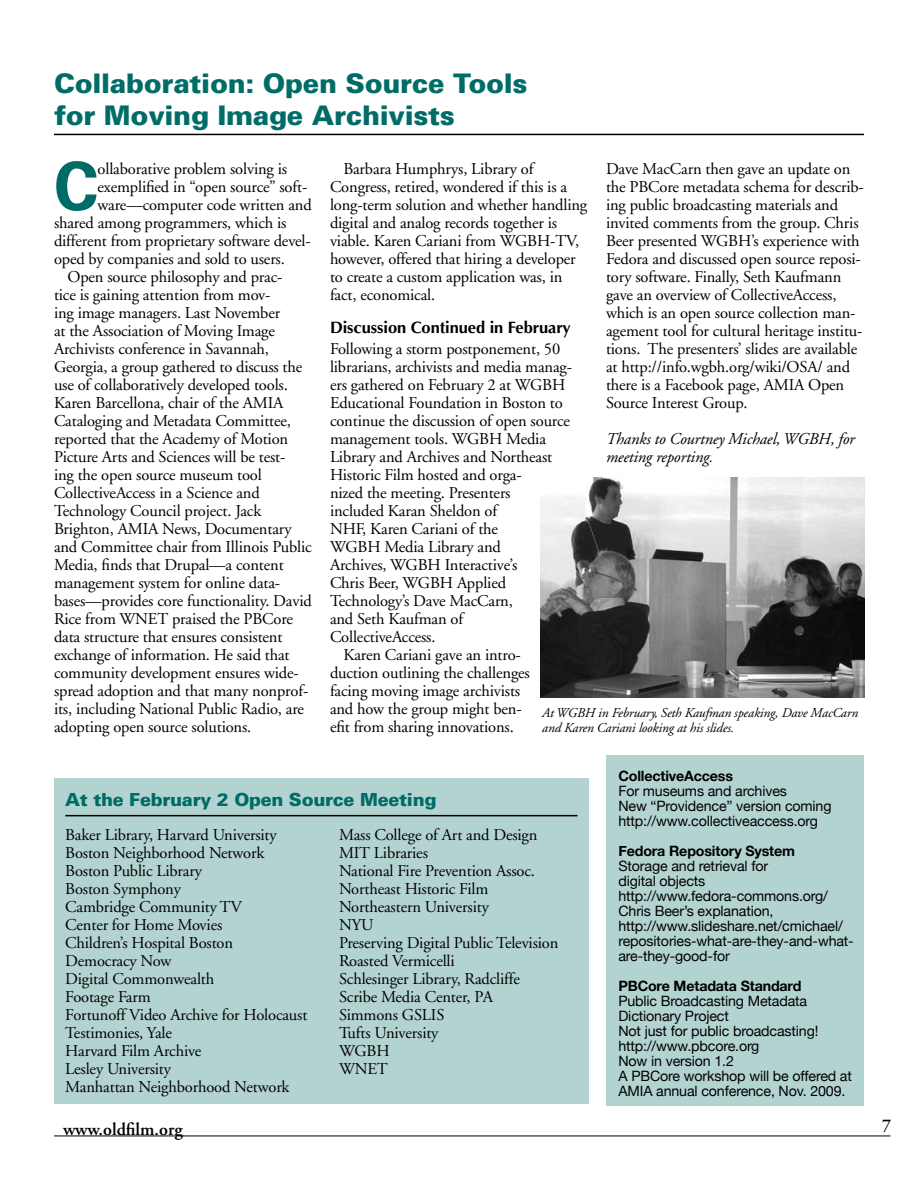
<style>
.page{position:relative;width:918px;height:1188px;background:#fff}
.page>*{position:absolute;margin:0;border:0;box-sizing:border-box;transform-origin:0 0}
.t1{font:700 66.3px "Univers";color:#006c67}
.t2{font:900 27px/31.5px "Univers";letter-spacing:-.01em;color:#006c67}
.t3{font:900 18px "Univers";letter-spacing:-.015em;color:#006c67}
.t4{font:600 18px "Adobe Garamond Pro";color:#000}
.t5{font:16.5px/18px "Adobe Garamond";letter-spacing:-.01em;color:#000}
.t6{font:italic 16.5px/18px "Adobe Garamond";letter-spacing:-.01em;color:#000}
.t7{font:700 16.5px "Optima";letter-spacing:-.005em;color:#000}
.t8{font:14.25px/15px "Helvetica Neue";letter-spacing:-.01em;color:#000}
.t9{font:700 14.25px "Helvetica Neue";letter-spacing:-.01em;color:#000}
.t10{font:italic 13.5px/15px "Adobe Garamond";letter-spacing:-.01em;color:#000}
</style>
<div class="page">
<hr style="left:54px;top:1136px;width:836px;height:1px;background:#000">
<div style="left:606px;top:755px;width:258px;height:351px;background:#b3d3d1"></div>
<div style="left:54px;top:778px;width:534px;height:326px;background:#b3d3d1"></div>
<hr style="left:54px;top:134px;width:810px;height:1px;background:#000">
<img style="left:541px;top:478px;width:324px;height:219px">
<hr style="left:65px;top:815px;width:513px;height:1px;background:#000">
<h2 class="t2" style="left:54px;top:67px;width:475px">Collaboration: Open Source Tools for Moving Image Archivists</h2>
<h1 class="t1" style="left:54px;top:144px;width:46px">C</h1>
<p class="t5" style="left:98px;top:160px;width:191px">ollaborative problem solving is</p>
<p class="t5" style="left:330px;top:160px;width:259px;text-indent:14px">Barbara Humphrys, Library of Congress, retired, wondered if this is a long-term solution and whether handling digital and analog records together is viable. Karen Cariani from WGBH-TV, however, offered that hiring a developer to create a custom application was, in fact, economical.</p>
<p class="t7" style="left:330px;top:318px;width:242px">Discussion Continued in February</p>
<p class="t5" style="left:330px;top:340px;width:232px">Following a storm postponement, 50</p>
<p class="t5" style="left:330px;top:358px;width:244px">librarians, archivists and media manag-</p>
<p class="t5" style="left:330px;top:376px;width:237px">ers gathered on February 2 at WGBH</p>
<p class="t5" style="left:330px;top:394px;width:234px">Educational Foundation in Boston to</p>
<p class="t5" style="left:330px;top:412px;width:242px">continue the discussion of open source</p>
<p class="t5" style="left:330px;top:430px;width:218px">management tools. WGBH Media</p>
<p class="t5" style="left:330px;top:448px;width:224px">Library and Archives and Northeast</p>
<p class="t5" style="left:330px;top:466px;width:193px">Historic Film hosted and orga-</p>
<p class="t5" style="left:330px;top:484px;width:182px">nized the meeting. Presenters</p>
<p class="t5" style="left:330px;top:502px;width:169px">included Karan Sheldon of</p>
<p class="t5" style="left:330px;top:520px;width:170px">NHF, Karen Cariani of the</p>
<p class="t5" style="left:330px;top:538px;width:173px">WGBH Media Library and</p>
<p class="t5" style="left:330px;top:556px;width:189px">Archives, WGBH Interactive’s</p>
<p class="t5" style="left:330px;top:574px;width:178px">Chris Beer, WGBH Applied</p>
<p class="t5" style="left:330px;top:592px;width:184px">Technology’s Dave MacCarn,</p>
<p class="t5" style="left:330px;top:610px;width:135px">and Seth Kaufman of</p>
<p class="t5" style="left:330px;top:628px;width:107px">CollectiveAccess.</p>
<p class="t5" style="left:344px;top:646px;width:179px">Karen Cariani gave an intro-</p>
<p class="t5" style="left:330px;top:664px;width:201px">duction outlining the challenges</p>
<p class="t5" style="left:330px;top:682px;width:192px">facing moving image archivists</p>
<p class="t5" style="left:330px;top:700px;width:193px">and how the group might ben-</p>
<p class="t5" style="left:330px;top:718px;width:185px">efit from sharing innovations.</p>
<p class="t5" style="left:606px;top:160px;width:259px">Dave MacCarn then gave an update on the PBCore metadata schema for describ&shy;ing public broadcasting materials and invited comments from the group. Chris Beer presented WGBH’s experience with Fedora and discussed open source reposi&shy;tory software. Finally, Seth Kaufmann gave an overview of CollectiveAccess, which is an open source collection man&shy;agement tool for cultural heritage institu&shy;tions. The presenters’ slides are available at http://info.wgbh.org/wiki/OSA/ and there is a Facebook page, AMIA Open Source Interest Group.</p>
<p class="t6" style="left:606px;top:430px;width:250px">Thanks to Courtney Michael, WGBH, for meeting reporting.</p>
<p class="t5" style="left:98px;top:178px;width:211px">exemplified in “open source” soft-</p>
<p class="t5" style="left:98px;top:196px;width:216px">ware—computer code written and</p>
<p class="t5" style="left:54px;top:214px;width:234px">shared among programmers, which is</p>
<p class="t5" style="left:54px;top:232px;width:258px">different from proprietary software devel-</p>
<p class="t5" style="left:54px;top:250px;width:232px">oped by companies and sold to users.</p>
<p class="t5" style="left:68px;top:268px;width:217px">Open source philosophy and prac-</p>
<p class="t5" style="left:54px;top:286px;width:218px">tice is gaining attention from mov-</p>
<p class="t5" style="left:54px;top:304px;width:228px">ing image managers. Last November</p>
<p class="t5" style="left:54px;top:322px;width:222px">at the Association of Moving Image</p>
<p class="t5" style="left:54px;top:340px;width:217px">Archivists conference in Savannah,</p>
<p class="t5" style="left:54px;top:358px;width:250px">Georgia, a group gathered to discuss the</p>
<p class="t5" style="left:54px;top:376px;width:235px">use of collaboratively developed tools.</p>
<p class="t5" style="left:54px;top:394px;width:231px">Karen Barcellona, chair of the AMIA</p>
<p class="t5" style="left:54px;top:412px;width:239px">Cataloging and Metadata Committee,</p>
<p class="t5" style="left:54px;top:430px;width:236px">reported that the Academy of Motion</p>
<p class="t5" style="left:54px;top:448px;width:233px">Picture Arts and Sciences will be test-</p>
<p class="t5" style="left:54px;top:466px;width:209px">ing the open source museum tool</p>
<p class="t5" style="left:54px;top:484px;width:207px">CollectiveAccess in a Science and</p>
<p class="t5" style="left:54px;top:502px;width:209px">Technology Council project. Jack</p>
<p class="t5" style="left:54px;top:520px;width:239px">Brighton, AMIA News, Documentary</p>
<p class="t5" style="left:54px;top:538px;width:259px">and Committee chair from Illinois Public</p>
<p class="t5" style="left:54px;top:556px;width:231px">Media, finds that Drupal—a content</p>
<p class="t5" style="left:54px;top:574px;width:228px">management system for online data-</p>
<p class="t5" style="left:54px;top:592px;width:259px">bases—provides core functionality. David</p>
<p class="t5" style="left:54px;top:610px;width:241px">Rice from WNET praised the PBCore</p>
<p class="t5" style="left:54px;top:628px;width:230px">data structure that ensures consistent</p>
<p class="t5" style="left:54px;top:646px;width:237px">exchange of information. He said that</p>
<p class="t5" style="left:54px;top:664px;width:246px">community development ensures wide-</p>
<p class="t5" style="left:54px;top:682px;width:256px">spread adoption and that many nonprof-</p>
<p class="t5" style="left:54px;top:700px;width:252px">its, including National Public Radio, are</p>
<p class="t5" style="left:54px;top:718px;width:199px">adopting open source solutions.</p>
<p class="t10" style="left:542px;top:706px;width:317px">At WGBH in February, Seth Kaufman speaking, Dave MacCarn and Karen Cariani looking at his slides.</p>
<p class="t3" style="left:65px;top:788px;width:373px">At the February 2 Open Source Meeting</p>
<p class="t5" style="left:65px;top:826px;width:244px">Baker Library, Harvard University<br>Boston Neighborhood Network<br>Boston Public Library<br>Boston Symphony<br>Cambridge Community TV<br>Center for Home Movies<br>Children’s Hospital Boston<br>Democracy Now<br>Digital Commonwealth<br>Footage Farm<br>Fortunoff Video Archive for Holocaust<br>Testimonies, Yale<br>Harvard Film Archive<br>Lesley University<br>Manhattan Neighborhood Network</p>
<p class="t5" style="left:339px;top:826px;width:221px">Mass College of Art and Design<br>MIT Libraries<br>National Fire Prevention Assoc.<br>Northeast Historic Film<br>Northeastern University<br>NYU<br>Preserving Digital Public Television<br>Roasted Vermicelli<br>Schlesinger Library, Radcliffe<br>Scribe Media Center, PA<br>Simmons GSLIS<br>Tufts University<br>WGBH<br>WNET</p>
<p class="t4" style="left:63px;top:1119px;width:121px">www.oldfilm.org</p>
<p class="t9" style="left:618px;top:767px;width:116px">CollectiveAccess</p>
<p class="t8" style="left:618px;top:783px;width:215px">For museums and archives<br>New “Providence” version coming http://www.collectiveaccess.org</p>
<p class="t9" style="left:618px;top:842px;width:178px">Fedora Repository System</p>
<p class="t8" style="left:618px;top:858px;width:237px">Storage and retrieval for<br>digital objects http://www.fedora-commons.org/<br>Chris Beer’s explanation, http://www.slideshare.net/cmichael/ repositories-what-are-they-and-what&shy;are-they-good-for</p>
<p class="t9" style="left:618px;top:977px;width:185px">PBCore Metadata Standard</p>
<p class="t8" style="left:618px;top:993px;width:235px">Public Broadcasting Metadata<br>Dictionary Project<br>Not just for public broadcasting! http://www.pbcore.org<br>Now in version 1.2<br>A PBCore workshop will be offered at<br>AMIA annual conference, Nov. 2009.</p>
</div>
